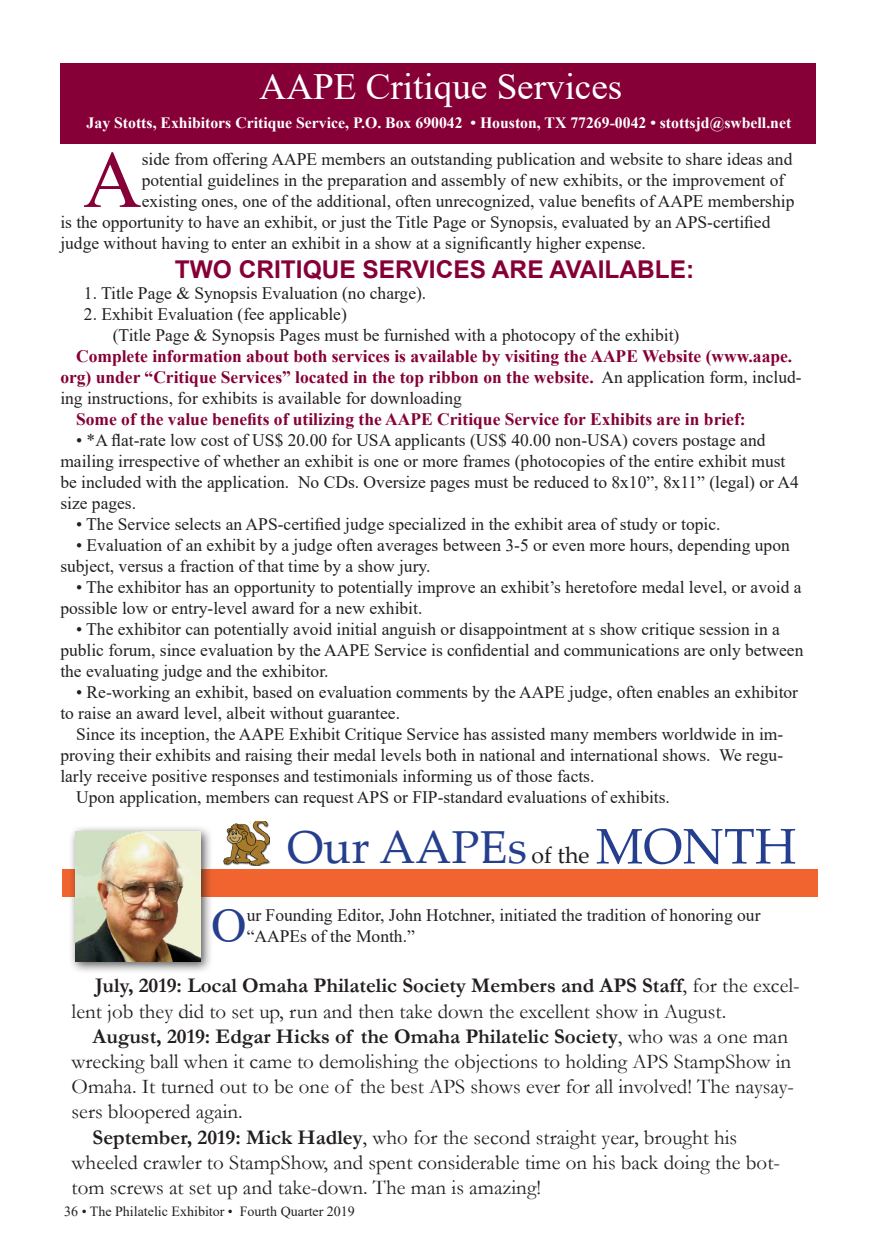
<style>
.page{position:relative;width:882px;height:1260px;background:#fff}
.page>*{position:absolute;margin:0;border:0;box-sizing:border-box;transform-origin:0 0}
.t1{font:80.85px "Times New Roman";color:#860037}
.t2{font:50.05px "Palatino Linotype";color:#253f8e}
.t3{font:49.18px "Times New Roman";color:#253f8e}
.t4{font:46.2px "Palatino Linotype";color:#253f8e}
.t5{font:37.1px "Times New Roman";color:#fff}
.t6{font:700 24.5px "Arial";color:#860037}
.t7{font:23.1px "Palatino Linotype";color:#231f20}
.t8{font:21px/25.2px "Garamond";color:#231f20}
.t9{font:17.5px/21px "Times New Roman";color:#231f20}
.t10{font:700 17.5px/21px "Times New Roman";color:#860037}
.t11{font:700 15.75px "Times New Roman";color:#fff}
.t12{font:14px "Times New Roman";color:#231f20}
.s1{font-weight:400;color:#231f20}
.s2{font-weight:700}
</style>
<div class="page">
<div style="left:62px;top:869px;width:756px;height:28px;background:#f2642f"></div>
<img style="left:223px;top:821px;width:47px;height:45px">
<div style="left:68px;top:824px;width:145px;height:150px;background:#231f20;opacity:.75"></div>
<img style="left:75px;top:832px;width:126px;height:130px">
<div style="left:60px;top:63px;width:756px;height:81px;background:#860037"></div>
<p class="t5" style="left:260px;top:61px;width:364px">AAPE Critique Services</p>
<p class="t11" style="left:87px;top:112px;width:706px">Jay Stotts, Exhibitors Critique Service, P.O. Box 690042 • Houston, TX 77269-0042 • stottsjd@swbell.net</p>
<p class="t1" style="left:83px;top:123px;width:60px">A</p>
<p class="t9" style="left:142px;top:148px;width:652px">side from offering AAPE members an outstanding publication and website to share ideas and</p>
<p class="t9" style="left:142px;top:169px;width:644px">potential guidelines in the preparation and assembly of new exhibits, or the improvement of</p>
<p class="t9" style="left:142px;top:190px;width:654px">existing ones, one of the additional, often unrecognized, value benefits of AAPE membership</p>
<p class="t9" style="left:60px;top:211px;width:712px">is the opportunity to have an exhibit, or just the Title Page or Synopsis, evaluated by an APS-certified</p>
<p class="t9" style="left:60px;top:232px;width:587px">judge without having to enter an exhibit in a show at a significantly higher expense.</p>
<p class="t6" style="left:175px;top:252px;width:521px">TWO CRITIQUE SERVICES ARE AVAILABLE:</p>
<p class="t9" style="left:84px;top:282px;width:344px">1. Title Page &amp; Synopsis Evaluation (no charge).</p>
<p class="t9" style="left:84px;top:303px;width:264px">2. Exhibit Evaluation (fee applicable)</p>
<p class="t9" style="left:113px;top:324px;width:568px">(Title Page &amp; Synopsis Pages must be furnished with a photocopy of the exhibit)</p>
<p class="t10" style="left:60px;top:345px;width:743px;text-indent:16px">Complete information about both services is available by visiting the AAPE Website (www.aape. org) under “Critique Services” located in the top ribbon on the website. <span class="s1">An application form, includ&shy;ing instructions, for exhibits is available for downloading</span></p>
<p class="t10" style="left:76px;top:408px;width:671px">Some of the value benefits of utilizing the AAPE Critique Service for Exhibits are in brief:</p>
<p class="t9" style="left:60px;top:429px;width:740px;text-indent:16px">• *A flat-rate low cost of US$ 20.00 for USA applicants (US$ 40.00 non-USA) covers postage and mailing irrespective of whether an exhibit is one or more frames (photocopies of the entire exhibit must be included with the application. No CDs. Oversize pages must be reduced to 8x10”, 8x11” (legal) or A4 size pages.</p>
<p class="t9" style="left:76px;top:513px;width:646px">• The Service selects an APS-certified judge specialized in the exhibit area of study or topic.</p>
<p class="t9" style="left:60px;top:534px;width:731px;text-indent:16px">• Evaluation of an exhibit by a judge often averages between 3-5 or even more hours, depending upon subject, versus a fraction of that time by a show jury.</p>
<p class="t9" style="left:60px;top:576px;width:743px;text-indent:16px">• The exhibitor has an opportunity to potentially improve an exhibit’s heretofore medal level, or avoid a possible low or entry-level award for a new exhibit.</p>
<p class="t9" style="left:60px;top:618px;width:745px;text-indent:16px">• The exhibitor can potentially avoid initial anguish or disappointment at s show critique session in a public forum, since evaluation by the AAPE Service is confidential and communications are only between the evaluating judge and the exhibitor.</p>
<p class="t9" style="left:60px;top:681px;width:739px;text-indent:16px">• Re-working an exhibit, based on evaluation comments by the AAPE judge, often enables an exhibitor to raise an award level, albeit without guarantee.</p>
<p class="t9" style="left:60px;top:723px;width:724px;text-align:justify;text-indent:16px">Since its inception, the AAPE Exhibit Critique Service has assisted many members worldwide in im&shy;proving their exhibits and raising their medal levels both in national and international shows. We regu&shy;larly receive positive responses and testimonials informing us of those facts.</p>
<p class="t9" style="left:76px;top:786px;width:595px">Upon application, members can request APS or FIP-standard evaluations of exhibits.</p>
<p class="t2" style="left:596px;top:811px;width:202px">MONTH</p>
<p class="t4" style="left:287px;top:814px;width:241px">Our AAPEs</p>
<p class="t7" style="left:532px;top:839px;width:60px">of the</p>
<p class="t3" style="left:211px;top:891px;width:37px">O</p>
<p class="t9" style="left:247px;top:904px;width:515px">ur Founding Editor, John Hotchner, initiated the tradition of honoring our “AAPEs of the Month.”</p>
<p class="t8" style="left:72px;top:973px;width:730px;text-indent:24px"><span class="s2">July, 2019: Local Omaha Philatelic Society Members and APS Staff</span>, for the excel&shy;lent job they did to set up, run and then take down the excellent show in August.</p>
<p class="t8" style="left:72px;top:1023px;width:724px;text-indent:21px"><span class="s2">August, 2019: Edgar Hicks of the Omaha Philatelic Society</span>, who was a one man wrecking ball when it came to demolishing the objections to holding APS StampShow in Omaha. It turned out to be one of the best APS shows ever for all involved! The naysay&shy;sers bloopered again.</p>
<p class="t8" style="left:72px;top:1124px;width:710px;text-indent:21px"><span class="s2">September, 2019: Mick Hadley</span>, who for the second straight year, brought his wheeled crawler to StampShow, and spent considerable time on his back doing the bot&shy;tom screws at set up and take-down. The man is amazing!</p>
<p class="t12" style="left:64px;top:1201px;width:292px">36 • The Philatelic Exhibitor • Fourth Quarter 2019</p>
</div>
